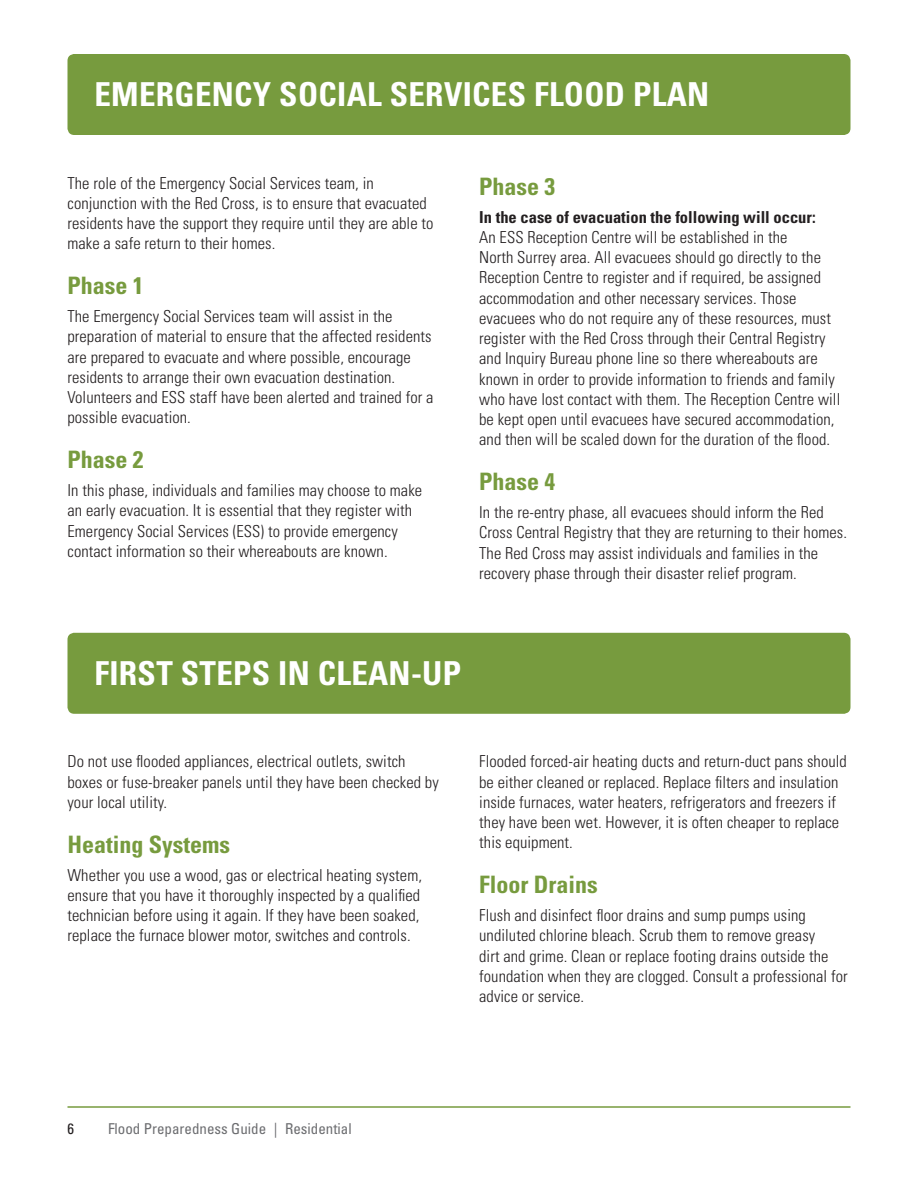
<style>
.page{position:relative;width:918px;height:1188px;background:#fff}
.page>*{position:absolute;margin:0;border:0;box-sizing:border-box;transform-origin:0 0}
.t1{font:700 condensed 33px "Univers";letter-spacing:.01em;color:#fff}
.t2{font:700 condensed 24px "Univers";color:#779b3e}
.t3{font:300 condensed 16.5px/20.2px "Univers";letter-spacing:.005em;color:#231f20}
.t4{font:700 condensed 16.5px "Univers";color:#231f20}
.t5{font:condensed 15px "Univers";color:#6c6d70}
.t6{font:condensed 15px "Univers";color:#231f20}
</style>
<div class="page">
<div style="left:68px;top:54px;width:782px;height:81px;background:#779b3e;border-radius:7px"></div>
<div style="left:68px;top:633px;width:782px;height:81px;background:#779b3e;border-radius:7px"></div>
<hr style="left:68px;top:1106px;width:782px;height:2px;background:#779b3e">
<h1 class="t1" style="left:94px;top:74px;width:616px">EMERGENCY SOCIAL SERVICES FLOOD PLAN</h1>
<p class="t3" style="left:68px;top:173px;width:367px">The role of the Emergency Social Services team, in conjunction with the Red Cross, is to ensure that evacuated residents have the support they require until they are able to make a safe return to their homes.</p>
<h2 class="t2" style="left:68px;top:271px;width:77px">Phase 1</h2>
<p class="t3" style="left:68px;top:306px;width:368px">The Emergency Social Services team will assist in the preparation of material to ensure that the affected residents are prepared to evacuate and where possible, encourage residents to arrange their own evacuation destination.<br>Volunteers and ESS staff have been alerted and trained for a possible evacuation.</p>
<h2 class="t2" style="left:68px;top:445px;width:77px">Phase 2</h2>
<p class="t3" style="left:68px;top:480px;width:356px">In this phase, individuals and families may choose to make an early evacuation. It is essential that they register with Emergency Social Services (ESS) to provide emergency contact information so their whereabouts are known.</p>
<h2 class="t2" style="left:479px;top:172px;width:77px">Phase 3</h2>
<p class="t4" style="left:479px;top:207px;width:338px">In the case of evacuation the following will occur:</p>
<p class="t3" style="left:479px;top:227px;width:363px">An ESS Reception Centre will be established in the<br>North Surrey area. All evacuees should go directly to the Reception Centre to register and if required, be assigned accommodation and other necessary services. Those evacuees who do not require any of these resources, must register with the Red Cross through their Central Registry and Inquiry Bureau phone line so there whereabouts are known in order to provide information to friends and family who have lost contact with them. The Reception Centre will be kept open until evacuees have secured accommodation, and then will be scaled down for the duration of the flood.</p>
<h2 class="t2" style="left:479px;top:467px;width:77px">Phase 4</h2>
<p class="t3" style="left:479px;top:502px;width:369px">In the re-entry phase, all evacuees should inform the Red Cross Central Registry that they are returning to their homes.<br>The Red Cross may assist individuals and families in the recovery phase through their disaster relief program.</p>
<h1 class="t1" style="left:94px;top:653px;width:368px">FIRST STEPS IN CLEAN-UP</h1>
<p class="t3" style="left:67px;top:751px;width:373px">Do not use flooded appliances, electrical outlets, switch boxes or fuse-breaker panels until they have been checked by your local utility.</p>
<h2 class="t2" style="left:68px;top:830px;width:164px">Heating Systems</h2>
<p class="t3" style="left:68px;top:865px;width:356px">Whether you use a wood, gas or electrical heating system, ensure that you have it thoroughly inspected by a qualified technician before using it again. If they have been soaked, replace the furnace blower motor, switches and controls.</p>
<p class="t3" style="left:479px;top:751px;width:369px">Flooded forced-air heating ducts and return-duct pans should be either cleaned or replaced. Replace filters and insulation inside furnaces, water heaters, refrigerators and freezers if they have been wet. However, it is often cheaper to replace this equipment.</p>
<h2 class="t2" style="left:479px;top:870px;width:120px">Floor Drains</h2>
<p class="t3" style="left:479px;top:905px;width:370px">Flush and disinfect floor drains and sump pumps using undiluted chlorine bleach. Scrub them to remove greasy<br>dirt and grime. Clean or replace footing drains outside the foundation when they are clogged. Consult a professional for advice or service.</p>
<p class="t6" style="left:68px;top:1119px;width:8px">6</p>
<p class="t5" style="left:108px;top:1119px;width:245px">Flood Preparedness Guide | Residential</p>
</div>
